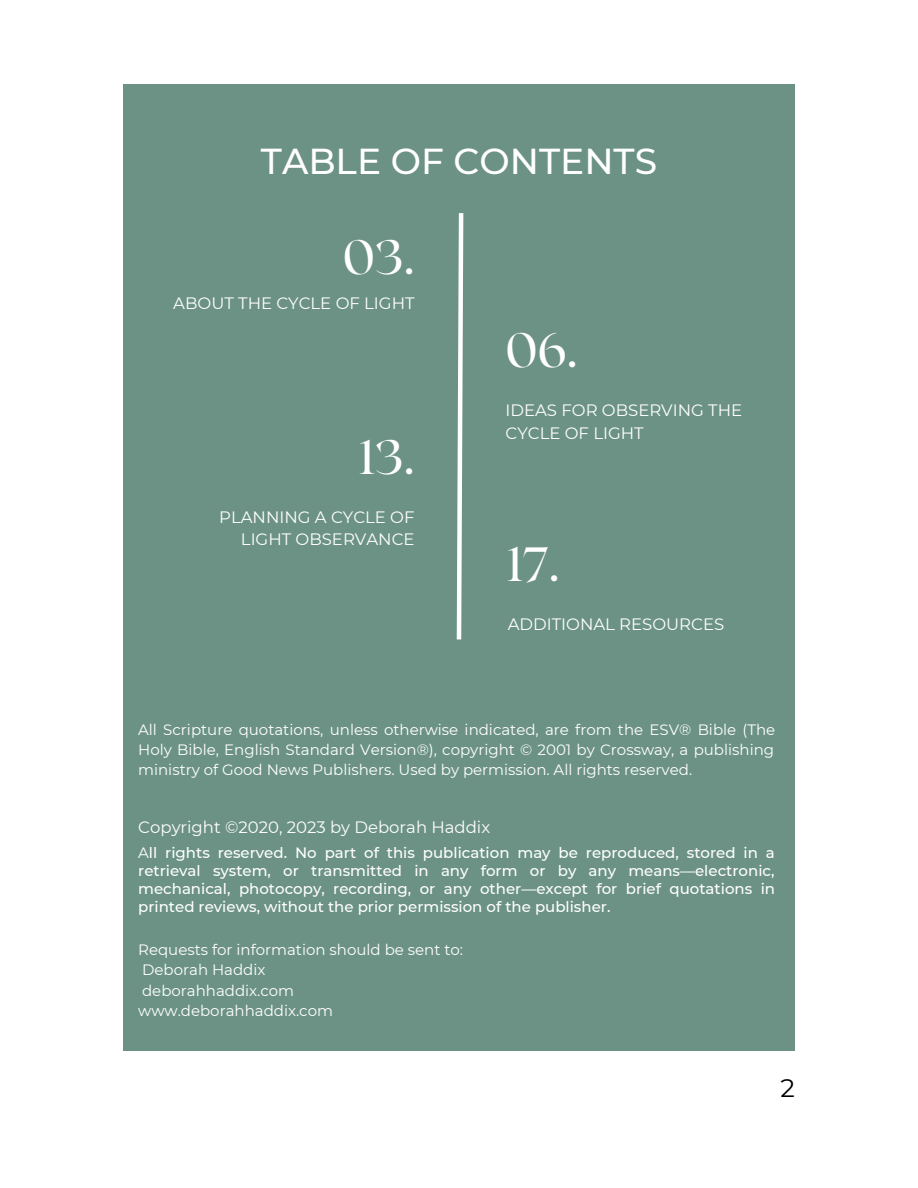
<style>
.page{position:relative;width:918px;height:1188px;background:#fff}
.page>*{position:absolute;margin:0;border:0;box-sizing:border-box;transform-origin:0 0}
.t1{font:48px "Roxborough CF";color:#fff}
.t2{font:500 36px "Montserrat";color:#fff}
.t3{font:25.35px "Montserrat";color:#000}
.t4{font:16.5px/22.5px "Montserrat";color:#fff}
.t5{font:15px/20.2px "Montserrat";color:#fff;text-align:justify}
.t6{font:500 15px/18px "Montserrat";color:#fff;text-align:justify}
.s1{font-weight:400}
</style>
<div class="page">
<div style="left:123px;top:84px;width:672px;height:967px;background:#6c9286"></div>
<svg style="left:456px;top:213px;width:8px;height:427px"></svg>
<h2 class="t2" style="left:261px;top:139px;width:398px">TABLE OF CONTENTS</h2>
<h1 class="t1" style="left:343px;top:226px;width:73px">03.</h1>
<p class="t4" style="left:173px;top:292px;width:243px">ABOUT THE CYCLE OF LIGHT</p>
<h1 class="t1" style="left:360px;top:426px;width:56px">13.</h1>
<p class="t4" style="left:219px;top:506px;width:197px;text-align:right">PLANNING A CYCLE OF<br>LIGHT OBSERVANCE</p>
<h1 class="t1" style="left:506px;top:319px;width:74px">06.</h1>
<p class="t4" style="left:506px;top:399px;width:238px">IDEAS FOR OBSERVING THE<br>CYCLE OF LIGHT</p>
<h1 class="t1" style="left:508px;top:533px;width:54px">17.</h1>
<p class="t4" style="left:508px;top:612px;width:218px">ADDITIONAL RESOURCES</p>
<p class="t5" style="left:138px;top:719px;width:639px">All Scripture quotations, unless otherwise indicated, are from the ESV® Bible (The Holy Bible, English Standard Version®), copyright © 2001 by Crossway, a publishing ministry of Good News Publishers. Used by permission. All rights reserved.</p>
<p class="t4" style="left:138px;top:816px;width:353px">Copyright ©2020, 2023 by Deborah Haddix</p>
<p class="t6" style="left:138px;top:843px;width:638px"><span class="s1">A</span>ll rights reserved. No part of this publication may be reproduced, stored in a retrieval system, or transmitted in any form or by any means—electronic, mechanical, photocopy, recording, or any other—except for brief quotations in printed reviews, without the prior permission of the publisher.</p>
<p class="t5" style="left:138px;top:940px;width:326px;text-align:left">Requests for information should be sent to:<br>Deborah Haddix<br>deborahhaddix.com www.deborahhaddix.com</p>
<h3 class="t3" style="left:781px;top:1072px;width:16px">2</h3>
</div>
